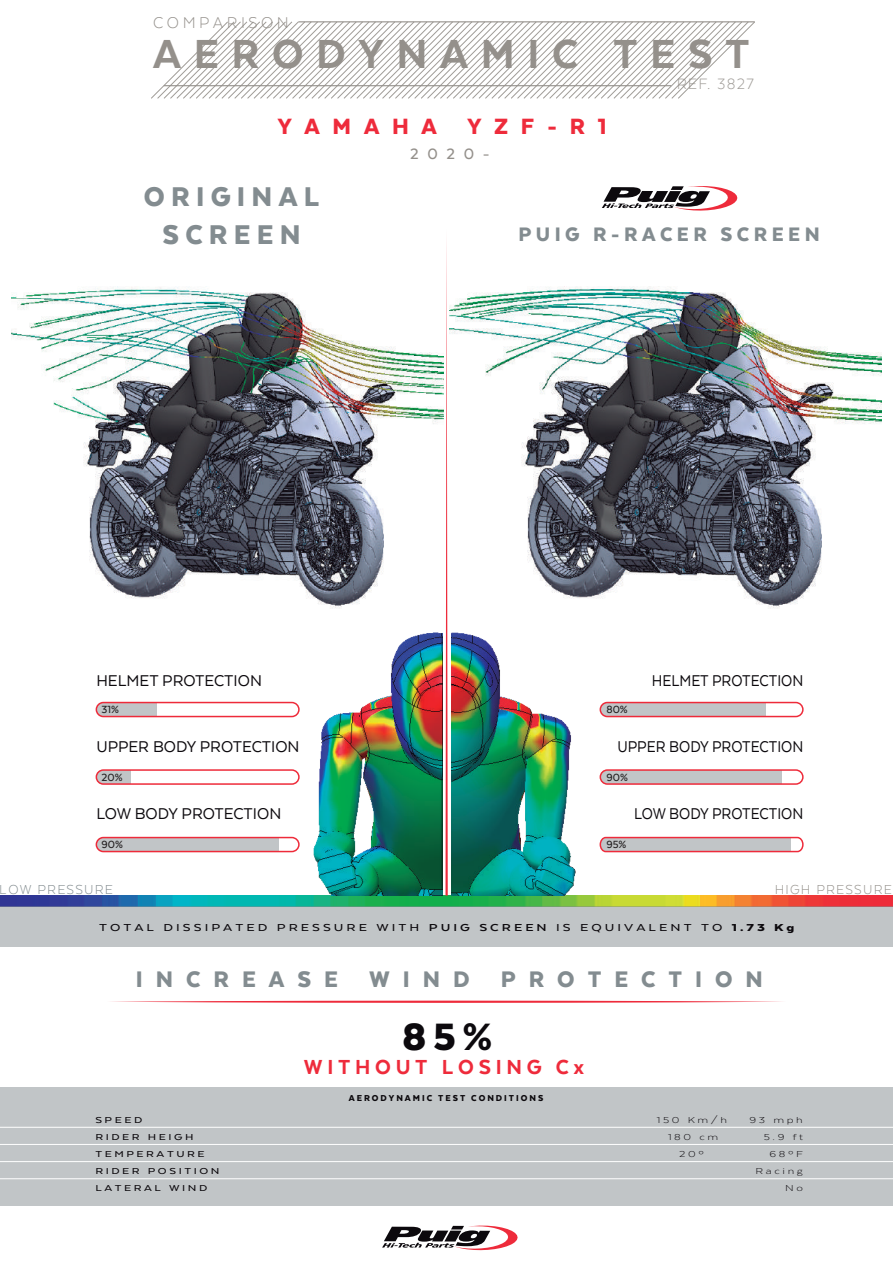
<style>
.page{position:relative;width:893px;height:1263px;background:#fff}
.page>*{position:absolute;margin:0;border:0;box-sizing:border-box;transform-origin:0 0}
.t1{font:800 46.8px "Texta";letter-spacing:.27em;color:#94908b}
.t2{font:900 43.95px "Texta";color:#0c090d}
.t3{font:900 31.2px/37.5px "Texta";letter-spacing:.2em;color:#838c90;text-align:center}
.t4{font:900 25.95px "Texta";letter-spacing:.5em;color:#838c90}
.t5{font:900 25.5px "Texta";letter-spacing:.5em;color:#ee2b3b}
.t6{font:800 23.4px "Texta";letter-spacing:.2em;color:#ee2b3b}
.t7{font:900 22.5px "Texta";letter-spacing:.2em;color:#838c90}
.t8{font:18px "Texta";color:#0c090d}
.t9{font:18px "Texta";color:#0c090d;scale:.91 1}
.t10{font:300 18px "Texta";letter-spacing:.195em;color:#94908b}
.t11{font:300 17.25px "Texta";letter-spacing:.075em;color:#94908b}
.t12{font:500 17.25px "Texta";color:#94908b}
.t13{font:300 15px "Texta";letter-spacing:.08em;color:#94908b}
.t14{font:300 15px "Texta";letter-spacing:.08em;color:#838c90}
.t15{font:500 12px "Texta";color:#231f20}
.t16{font:500 11.7px "Texta";letter-spacing:.2em;color:#0c090d;scale:1.31 1}
.t17{font:500 9.9px/17.1px "Texta";letter-spacing:.2em;color:#0c090d;scale:1.31 1}
.t18{font:300 9.9px/17.1px "Texta";letter-spacing:.2em;color:#0c090d;text-align:right;scale:1.31 1}
.t19{font:900 9.9px "Texta";letter-spacing:.2em;color:#0c090d}
.s1{font-family:"Texta Alt";font-weight:700}
.s2{font-family:"Texta Alt";font-weight:900}
</style>
<div class="page">
<hr style="left:298px;top:21px;width:457px;height:1px;background:#94908b">
<svg style="left:151px;top:22px;width:604px;height:76px"></svg>
<svg style="left:382px;top:1225px;width:136px;height:26px"></svg>
<div style="left:0;top:1087px;width:893px;height:119px;background:#c1c5c7"></div>
<hr style="left:0;top:1127px;width:893px;height:1px;background:#fff">
<hr style="left:0;top:1144px;width:893px;height:1px;background:#fff">
<hr style="left:0;top:1161px;width:893px;height:1px;background:#fff">
<hr style="left:0;top:1178px;width:893px;height:1px;background:#fff">
<svg style="left:111px;top:1000px;width:671px;height:3px"></svg>
<img style="left:0;top:895px;width:892px;height:11px">
<img style="left:304px;top:632px;width:138px;height:264px">
<img style="left:451px;top:632px;width:125px;height:263px">
<img style="left:12px;top:286px;width:431px;height:322px">
<img style="left:450px;top:286px;width:431px;height:322px">
<svg style="left:96px;top:702px;width:61px;height:14px"></svg>
<svg style="left:96px;top:770px;width:35px;height:14px"></svg>
<div style="left:96px;top:837px;width:183px;height:14px;background:#c1c5c7"></div>
<svg style="left:600px;top:702px;width:166px;height:14px"></svg>
<div style="left:600px;top:770px;width:182px;height:14px;background:#c1c5c7"></div>
<div style="left:96px;top:702px;width:204px;height:15px;border:2px solid #ee2b3a;border-radius:7px"></div>
<div style="left:96px;top:769px;width:204px;height:16px;border:2px solid #ee2b3a;border-radius:7px"></div>
<div style="left:96px;top:837px;width:204px;height:15px;border:2px solid #ee2b3a;border-radius:7px"></div>
<div style="left:600px;top:702px;width:204px;height:15px;border:2px solid #ee2b3a;border-radius:7px"></div>
<div style="left:600px;top:769px;width:204px;height:16px;border:2px solid #ee2b3a;border-radius:7px"></div>
<svg style="left:599px;top:836px;width:205px;height:17px;background:#d1b1b5"></svg>
<div style="left:0;top:906px;width:893px;height:41px;background:#c1c5c7"></div>
<svg style="left:602px;top:186px;width:136px;height:25px"></svg>
<svg style="left:445px;top:244px;width:3px;height:652px"></svg>
<h3 class="t10" style="left:153px;top:13px;width:137px">COMPARISON</h3>
<h1 class="t1" style="left:153px;top:30px;width:598px">AERODYNAMIC TEST</h1>
<h3 class="t5" style="left:278px;top:113px;width:330px">YAMAHA YZF-R1</h3>
<h3 class="t12" style="left:410px;top:145px;width:81px">2020-</h3>
<h3 class="t11" style="left:676px;top:75px;width:79px">REF. 3827</h3>
<h3 class="t3" style="left:144px;top:178px;width:177px">ORIGINAL<br>SCREEN</h3>
<h3 class="t7" style="left:518px;top:223px;width:303px">PUIG R-RACER SCREEN</h3>
<h3 class="t8" style="left:96px;top:671px;width:167px">HELMET PROTECTION</h3>
<h3 class="t9" style="left:652px;top:671px;width:168px">HELMET PROTECTION</h3>
<p class="t15" style="left:102px;top:703px;width:19px">31%</p>
<p class="t15" style="left:606px;top:703px;width:23px">80%</p>
<h3 class="t8" style="left:96px;top:737px;width:205px">UPPER BODY PROTECTION</h3>
<h3 class="t9" style="left:617px;top:737px;width:206px">UPPER BODY PROTECTION</h3>
<p class="t15" style="left:102px;top:771px;width:23px">20%</p>
<p class="t15" style="left:606px;top:771px;width:23px">90%</p>
<h3 class="t8" style="left:96px;top:804px;width:186px">LOW BODY PROTECTION</h3>
<h3 class="t9" style="left:634px;top:804px;width:187px">LOW BODY PROTECTION</h3>
<p class="t15" style="left:102px;top:838px;width:23px">90%</p>
<p class="t15" style="left:606px;top:838px;width:22px">95%</p>
<p class="t14" style="left:0;top:882px;width:114px">LOW PRESSURE</p>
<p class="t13" style="left:775px;top:882px;width:119px">HIGH PRESSURE</p>
<p class="t16" style="left:99px;top:921px;width:532px">TOTAL DISSIPATED PRESSURE WITH <span class="s1">PUIG SCREEN</span> IS EQUIVALENT TO <span class="s2">1.73 Kg</span></p>
<h3 class="t4" style="left:136px;top:965px;width:628px">INCREASE WIND PROTECTION</h3>
<h2 class="t2" style="left:402px;top:1013px;width:92px">85%</h2>
<h3 class="t6" style="left:304px;top:1055px;width:282px">WITHOUT LOSING Cx</h3>
<p class="t19" style="left:349px;top:1093px;width:196px">AERODYNAMIC TEST CONDITIONS</p>
<p class="t17" style="left:95px;top:1111px;width:96px">SPEED<br>RIDER HEIGH<br>TEMPERATURE<br>RIDER POSITION<br>LATERAL WIND</p>
<p class="t18" style="left:657px;top:1111px;width:55px">150 Km/h</p>
<p class="t18" style="left:749px;top:1111px;width:42px">93 mph</p>
<p class="t18" style="left:668px;top:1128px;width:40px">180 cm</p>
<p class="t18" style="left:764px;top:1128px;width:31px">5.9 ft</p>
<p class="t18" style="left:679px;top:1145px;width:20px">20º</p>
<p class="t18" style="left:756px;top:1145px;width:38px">68ºF<br>Racing<br>No</p>
</div>
